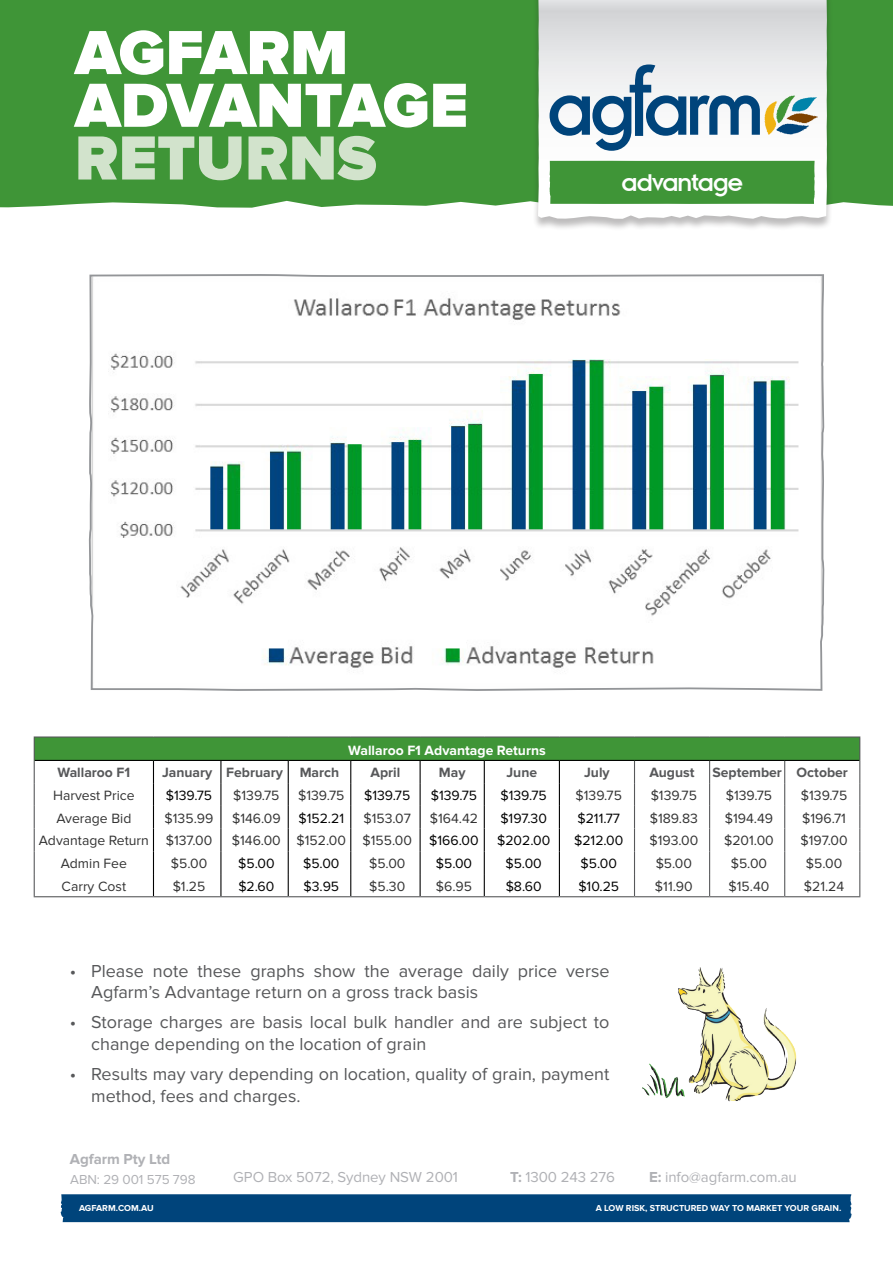
<style>
.page{position:relative;width:893px;height:1263px;background:#fff}
.page>*{position:absolute;margin:0;border:0;box-sizing:border-box;transform-origin:0 0}
.t1{font:900 64.5px/52.7px "Proxima Nova";color:#fff}
.t2{font:900 64.5px "Proxima Nova";color:#d2e3cc}
.t3{font:26.85px "Insignia";letter-spacing:-.05em;color:#fff}
.t4{font:18px/21.6px "Proxima Nova";color:#57585a}
.t5{font:15px "Proxima Nova";letter-spacing:-.005em;color:#b0b1b5}
.t6{font:700 15px "Proxima Nova";letter-spacing:-.005em;color:#b0b1b5}
.t7{font:13.95px "Proxima Nova";color:#333}
.t8{font:13.95px "Proxima Nova";color:#000}
.t9{font:700 13.95px "Proxima Nova";color:#57585a}
.t10{font:700 13.95px "Proxima Nova";color:#fff}
.t11{font:13.5px "Proxima Nova";letter-spacing:-.005em;color:#b0b1b5}
.t12{font:700 9px "Proxima Nova";color:#fff}
.s1{font-weight:700}
</style>
<div class="page">
<div style="left:0;top:0;width:893px;height:208px;background:#3f9537"></div>
<div style="left:532px;top:0;width:301px;height:231px;background:#231f20;opacity:.3"></div>
<svg style="left:538px;top:0;width:289px;height:219px"></svg>
<div style="left:549px;top:161px;width:266px;height:43px;background:#3f9537"></div>
<svg style="left:550px;top:64px;width:268px;height:87px"></svg>
<div style="left:60px;top:1194px;width:792px;height:28px;background:#00447b"></div>
<svg style="left:88px;top:274px;width:737px;height:417px"></svg>
<img style="left:642px;top:967px;width:155px;height:135px">
<div style="left:34px;top:737px;width:826px;height:23px;background:#3f9537"></div>
<hr style="left:35px;top:760px;width:118px;height:1px;background:#000">
<hr style="left:153px;top:760px;width:68px;height:1px;background:#000">
<hr style="left:221px;top:760px;width:67px;height:1px;background:#000">
<hr style="left:288px;top:760px;width:63px;height:1px;background:#000">
<hr style="left:351px;top:760px;width:69px;height:1px;background:#000">
<hr style="left:420px;top:760px;width:64px;height:1px;background:#000">
<hr style="left:484px;top:760px;width:75px;height:1px;background:#000">
<hr style="left:559px;top:760px;width:75px;height:1px;background:#000">
<hr style="left:634px;top:760px;width:76px;height:1px;background:#000">
<hr style="left:710px;top:760px;width:75px;height:1px;background:#000">
<hr style="left:785px;top:760px;width:74px;height:1px;background:#000">
<svg style="left:153px;top:761px;width:1px;height:135px"></svg>
<svg style="left:220px;top:761px;width:1px;height:135px"></svg>
<svg style="left:288px;top:761px;width:1px;height:135px"></svg>
<svg style="left:350px;top:761px;width:1px;height:135px"></svg>
<svg style="left:420px;top:761px;width:1px;height:135px"></svg>
<svg style="left:484px;top:761px;width:1px;height:135px"></svg>
<svg style="left:559px;top:761px;width:1px;height:135px"></svg>
<hr style="left:34px;top:736px;width:119px;height:1px;background:#57585a">
<hr style="left:153px;top:736px;width:68px;height:1px;background:#57585a">
<hr style="left:221px;top:736px;width:67px;height:1px;background:#57585a">
<hr style="left:288px;top:736px;width:63px;height:1px;background:#57585a">
<hr style="left:351px;top:736px;width:69px;height:1px;background:#57585a">
<hr style="left:420px;top:736px;width:64px;height:1px;background:#57585a">
<hr style="left:484px;top:736px;width:75px;height:1px;background:#57585a">
<hr style="left:559px;top:736px;width:75px;height:1px;background:#57585a">
<hr style="left:634px;top:736px;width:76px;height:1px;background:#57585a">
<hr style="left:710px;top:736px;width:75px;height:1px;background:#57585a">
<hr style="left:785px;top:736px;width:75px;height:1px;background:#57585a">
<svg style="left:34px;top:737px;width:1px;height:159px"></svg>
<svg style="left:634px;top:761px;width:1px;height:135px"></svg>
<svg style="left:709px;top:761px;width:1px;height:135px"></svg>
<svg style="left:784px;top:761px;width:1px;height:135px"></svg>
<svg style="left:859px;top:737px;width:1px;height:159px"></svg>
<hr style="left:34px;top:896px;width:119px;height:1px;background:#57585a">
<hr style="left:153px;top:896px;width:68px;height:1px;background:#57585a">
<hr style="left:221px;top:896px;width:67px;height:1px;background:#57585a">
<hr style="left:288px;top:896px;width:63px;height:1px;background:#57585a">
<hr style="left:351px;top:896px;width:69px;height:1px;background:#57585a">
<hr style="left:420px;top:896px;width:64px;height:1px;background:#57585a">
<hr style="left:484px;top:896px;width:75px;height:1px;background:#57585a">
<hr style="left:559px;top:896px;width:75px;height:1px;background:#57585a">
<hr style="left:634px;top:896px;width:76px;height:1px;background:#57585a">
<hr style="left:710px;top:896px;width:75px;height:1px;background:#57585a">
<hr style="left:785px;top:896px;width:75px;height:1px;background:#57585a">
<h1 class="t1" style="left:75px;top:28px;width:395px">AGFARM<br>ADVANTAGE</h1>
<h1 class="t2" style="left:75px;top:121px;width:303px">RETURNS</h1>
<h2 class="t3" style="left:621px;top:168px;width:124px">advantage</h2>
<p class="t10" style="left:348px;top:742px;width:199px">Wallaroo F1 Advantage Returns</p>
<p class="t9" style="left:57px;top:765px;width:74px">Wallaroo F1</p>
<p class="t9" style="left:162px;top:765px;width:52px">January</p>
<p class="t9" style="left:226px;top:765px;width:58px">February</p>
<p class="t9" style="left:300px;top:765px;width:41px">March</p>
<p class="t9" style="left:371px;top:765px;width:31px">April</p>
<p class="t9" style="left:439px;top:765px;width:28px">May</p>
<p class="t9" style="left:506px;top:765px;width:32px">June</p>
<p class="t9" style="left:584px;top:765px;width:27px">July</p>
<p class="t9" style="left:649px;top:765px;width:47px">August</p>
<p class="t9" style="left:712px;top:765px;width:71px">September</p>
<p class="t9" style="left:797px;top:765px;width:53px">October</p>
<p class="t7" style="left:53px;top:787px;width:83px">Harvest Price</p>
<p class="t8" style="left:166px;top:787px;width:48px">$139.75</p>
<p class="t7" style="left:233px;top:787px;width:48px">$139.75</p>
<p class="t7" style="left:298px;top:787px;width:48px">$139.75</p>
<p class="t8" style="left:364px;top:787px;width:48px">$139.75</p>
<p class="t8" style="left:431px;top:787px;width:48px">$139.75</p>
<p class="t8" style="left:500px;top:787px;width:48px">$139.75</p>
<p class="t7" style="left:576px;top:787px;width:48px">$139.75</p>
<p class="t7" style="left:651px;top:787px;width:48px">$139.75</p>
<p class="t7" style="left:726px;top:787px;width:48px">$139.75</p>
<p class="t7" style="left:801px;top:787px;width:48px">$139.75</p>
<p class="t7" style="left:56px;top:810px;width:77px">Average Bid</p>
<p class="t7" style="left:165px;top:810px;width:50px">$135.99</p>
<p class="t7" style="left:232px;top:810px;width:50px">$146.09</p>
<p class="t8" style="left:298px;top:810px;width:47px">$152.21</p>
<p class="t7" style="left:363px;top:810px;width:49px">$153.07</p>
<p class="t7" style="left:430px;top:810px;width:50px">$164.42</p>
<p class="t8" style="left:500px;top:810px;width:48px">$197.30</p>
<p class="t8" style="left:577px;top:810px;width:44px">$211.77</p>
<p class="t7" style="left:650px;top:810px;width:50px">$189.83</p>
<p class="t7" style="left:725px;top:810px;width:50px">$194.49</p>
<p class="t7" style="left:802px;top:810px;width:45px">$196.71</p>
<p class="t7" style="left:39px;top:833px;width:112px">Advantage Return</p>
<p class="t7" style="left:166px;top:833px;width:48px">$137.00</p>
<p class="t7" style="left:232px;top:833px;width:50px">$146.00</p>
<p class="t7" style="left:297px;top:833px;width:51px">$152.00</p>
<p class="t7" style="left:363px;top:833px;width:51px">$155.00</p>
<p class="t8" style="left:429px;top:833px;width:51px">$166.00</p>
<p class="t8" style="left:497px;top:833px;width:55px">$202.00</p>
<p class="t8" style="left:574px;top:833px;width:51px">$212.00</p>
<p class="t7" style="left:649px;top:833px;width:50px">$193.00</p>
<p class="t7" style="left:724px;top:833px;width:51px">$201.00</p>
<p class="t7" style="left:801px;top:833px;width:48px">$197.00</p>
<p class="t7" style="left:61px;top:855px;width:68px">Admin Fee</p>
<p class="t7" style="left:171px;top:855px;width:38px">$5.00</p>
<p class="t8" style="left:238px;top:855px;width:38px">$5.00</p>
<p class="t8" style="left:303px;top:855px;width:38px">$5.00</p>
<p class="t7" style="left:369px;top:855px;width:38px">$5.00</p>
<p class="t8" style="left:436px;top:855px;width:38px">$5.00</p>
<p class="t8" style="left:505px;top:855px;width:38px">$5.00</p>
<p class="t8" style="left:581px;top:855px;width:38px">$5.00</p>
<p class="t7" style="left:656px;top:855px;width:38px">$5.00</p>
<p class="t7" style="left:731px;top:855px;width:38px">$5.00</p>
<p class="t7" style="left:806px;top:855px;width:38px">$5.00</p>
<p class="t7" style="left:62px;top:878px;width:66px">Carry Cost</p>
<p class="t7" style="left:173px;top:878px;width:34px">$1.25</p>
<p class="t8" style="left:238px;top:878px;width:38px">$2.60</p>
<p class="t8" style="left:303px;top:878px;width:37px">$3.95</p>
<p class="t7" style="left:369px;top:878px;width:38px">$5.30</p>
<p class="t7" style="left:436px;top:878px;width:38px">$6.95</p>
<p class="t8" style="left:506px;top:878px;width:37px">$8.60</p>
<p class="t8" style="left:578px;top:878px;width:42px">$10.25</p>
<p class="t7" style="left:655px;top:878px;width:39px">$11.90</p>
<p class="t7" style="left:729px;top:878px;width:42px">$15.40</p>
<p class="t7" style="left:804px;top:878px;width:42px">$21.24</p>
<p class="t4" style="left:91px;top:960px;width:520px;text-indent:-21px">• Please note these graphs show the average daily price verse<br>Agfarm’s Advantage return on a gross track basis</p>
<p class="t4" style="left:91px;top:1012px;width:520px;text-indent:-21px">• Storage charges are basis local bulk handler and are subject to change depending on the location of grain</p>
<p class="t4" style="left:91px;top:1063px;width:520px;text-indent:-21px">• Results may vary depending on location, quality of grain, payment method, fees and charges.</p>
<p class="t6" style="left:70px;top:1150px;width:102px">Agfarm Pty Ltd</p>
<p class="t11" style="left:70px;top:1171px;width:127px">ABN: 29 001 575 798</p>
<p class="t5" style="left:233px;top:1168px;width:226px">GPO Box 5072, Sydney NSW 2001</p>
<p class="t5" style="left:510px;top:1168px;width:107px"><span class="s1">T:</span> 1300 243 276</p>
<p class="t5" style="left:649px;top:1168px;width:149px"><span class="s1">E:</span> info@agfarm.com.au</p>
<p class="t12" style="left:79px;top:1203px;width:76px">AGFARM.COM.AU</p>
<p class="t12" style="left:596px;top:1203px;width:247px">A LOW RISK, STRUCTURED WAY TO MARKET YOUR GRAIN.</p>
</div>
